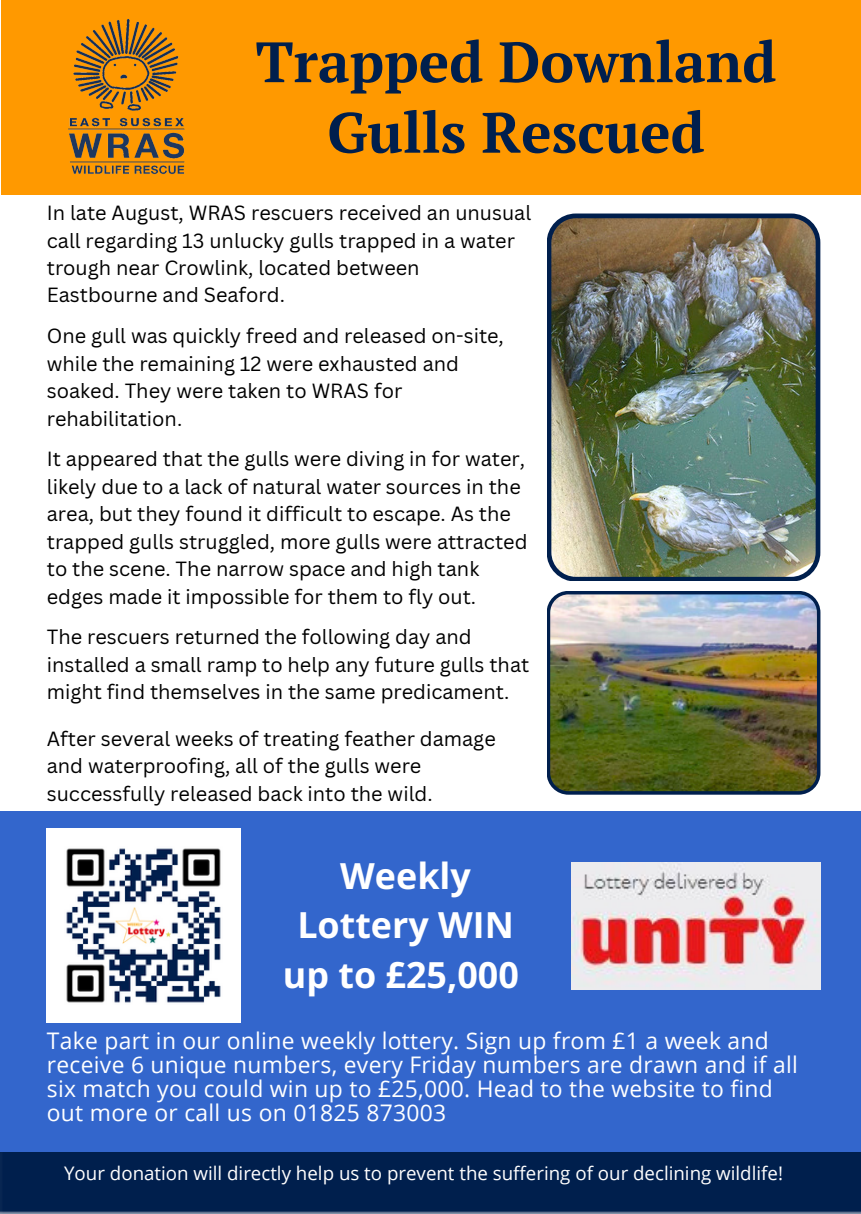
<style>
.page{position:relative;width:861px;height:1214px;background:#fff}
.page>*{position:absolute;margin:0;border:0;box-sizing:border-box;transform-origin:0 0}
.t1{font:700 56.8px/70.4px "PT Serif";color:#001f4d;text-align:center}
.t2{font:700 35.8px/49.4px "Open Sans";color:#fff;text-align:center}
.t3{font:22.8px/24px "Open Sans";letter-spacing:.015em;color:#fff}
.t4{font:20px/27.4px "Canva Sans";color:#000}
.t5{font:18.8px "Open Sans";color:#fff}
</style>
<div class="page">
<div style="left:1px;top:1151px;width:859px;height:62px;background:#001f4d"></div>
<div style="left:0;top:811px;width:861px;height:340px;background:#36c"></div>
<img style="left:47px;top:829px;width:193px;height:193px">
<img style="left:571px;top:862px;width:249px;height:127px">
<div style="left:1px;top:0;width:860px;height:195px;background:#f90"></div>
<img style="left:68px;top:19px;width:117px;height:156px">
<img style="left:547px;top:213px;width:273px;height:368px">
<img style="left:547px;top:591px;width:273px;height:203px">
<p class="t1" style="left:256px;top:26px;width:522px">Trapped Downland<br>Gulls Rescued</p>
<p class="t4" style="left:47px;top:199px;width:486px">In late August, WRAS rescuers received an unusual call regarding 13 unlucky gulls trapped in a water trough near Crowlink, located between Eastbourne and Seaford.</p>
<h2 class="t4" style="left:47px;top:322px;width:459px">One gull was quickly freed and released on-site, while the remaining 12 were exhausted and soaked. They were taken to WRAS for rehabilitation.</h2>
<p class="t4" style="left:47px;top:445px;width:482px">It appeared that the gulls were diving in for water, likely due to a lack of natural water sources in the area, but they found it difficult to escape. As the trapped gulls struggled, more gulls were attracted to the scene. The narrow space and high tank edges made it impossible for them to fly out.</p>
<h3 class="t4" style="left:47px;top:623px;width:484px">The rescuers returned the following day and installed a small ramp to help any future gulls that might find themselves in the same predicament.</h3>
<p class="t4" style="left:47px;top:724px;width:450px">After several weeks of treating feather damage and waterproofing, all of the gulls were successfully released back into the wild.</p>
<p class="t2" style="left:283px;top:850px;width:237px">Weekly<br>Lottery WIN up to £25,000</p>
<p class="t3" style="left:47px;top:1028px;width:753px">Take part in our online weekly lottery. Sign up from £1 a week and receive 6 unique numbers, every Friday numbers are drawn and if all six match you could win up to £25,000. Head to the website to find out more or call us on 01825 873003</p>
<p class="t5" style="left:64px;top:1160px;width:720px">Your donation will directly help us to prevent the suffering of our declining wildlife!</p>
</div>
